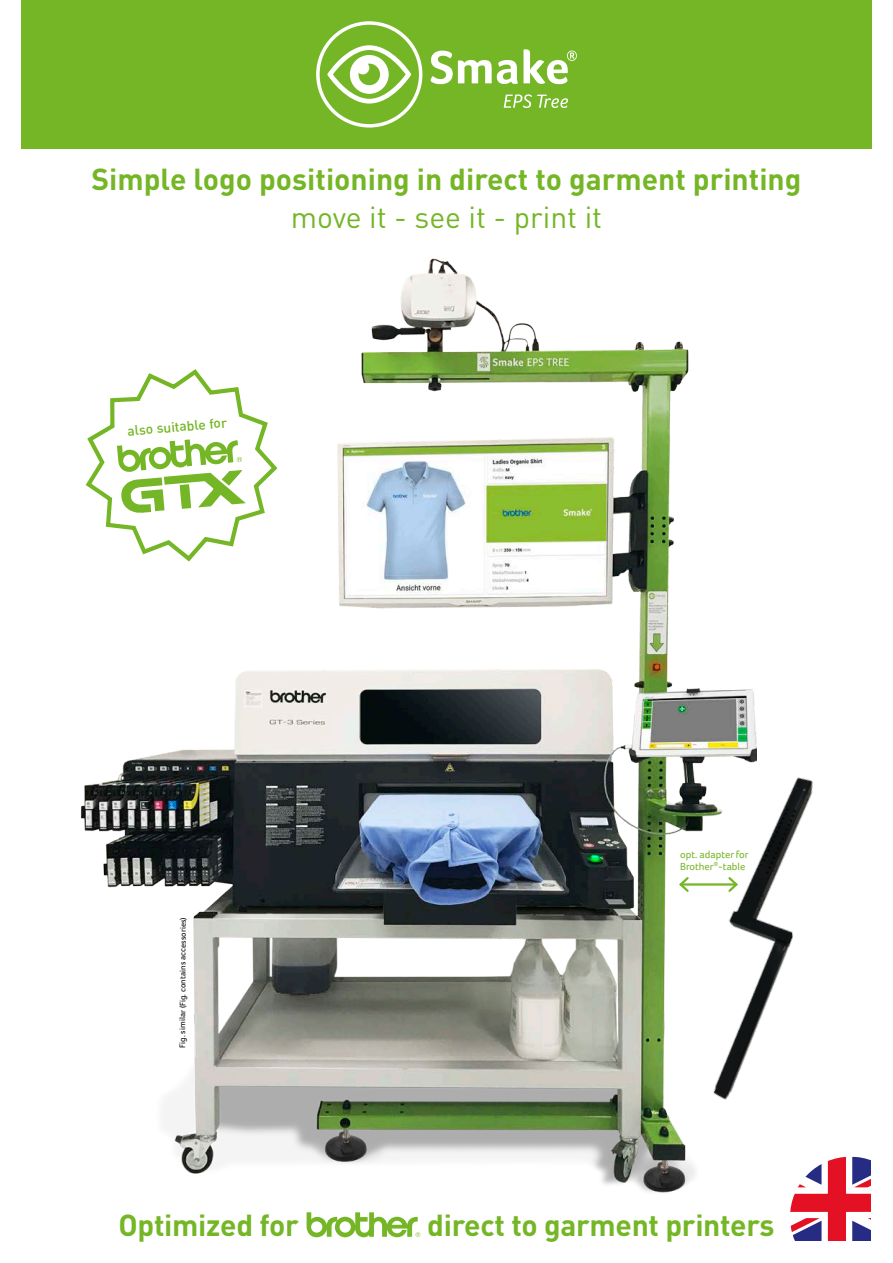
<style>
.page{position:relative;width:893px;height:1263px;background:#fff}
.page>*{position:absolute;margin:0;border:0;box-sizing:border-box;transform-origin:0 0}
.t1{font:700 30px "DIN Pro";color:#74b625}
.t2{font:30px "DIN Pro";color:#74b625}
.t3{font:500 13.8px "DIN Pro";color:#74b625}
.t4{font:10.5px/12px "Foco";color:#74b625}
.t5{font:8.25px "Foco";letter-spacing:.005em;color:#000}
</style>
<div class="page">
<div style="left:21px;top:0;width:851px;height:149px;background:#74b625"></div>
<svg style="left:431px;top:49px;width:146px;height:35px"></svg>
<svg style="left:316px;top:21px;width:106px;height:107px"></svg>
<svg style="left:504px;top:94px;width:64px;height:14px"></svg>
<img style="left:757px;top:777px;width:56px;height:251px">
<svg style="left:790px;top:1157px;width:81px;height:84px"></svg>
<img style="left:80px;top:258px;width:677px;height:935px">
<svg style="left:307px;top:1212px;width:113px;height:25px"></svg>
<hr style="left:681px;top:883px;width:55px;height:3px;background:#74b625">
<svg style="left:677px;top:875px;width:14px;height:19px"></svg>
<svg style="left:726px;top:875px;width:14px;height:19px"></svg>
<svg style="left:83px;top:366px;width:197px;height:198px"></svg>
<p class="t1" style="left:92px;top:154px;width:711px">Simple logo positioning in direct to garment printing</p>
<p class="t2" style="left:291px;top:194px;width:313px">move it - see it - print it</p>
<p class="t3" style="left:126px;top:420px;width:101px;rotate:-5deg">also suitable for</p>
<p class="t5" style="left:178px;top:1048px;width:132px;rotate:-90deg">Fig. similar (Fig. contains accessories)</p>
<p class="t4" style="left:680px;top:848px;width:70px">opt. adapter for<br>Brother<sup>®</sup>-table</p>
<p class="t1" style="left:118px;top:1200px;width:182px">Optimized for</p>
<p class="t1" style="left:427px;top:1200px;width:349px">direct to garment printers</p>
</div>
